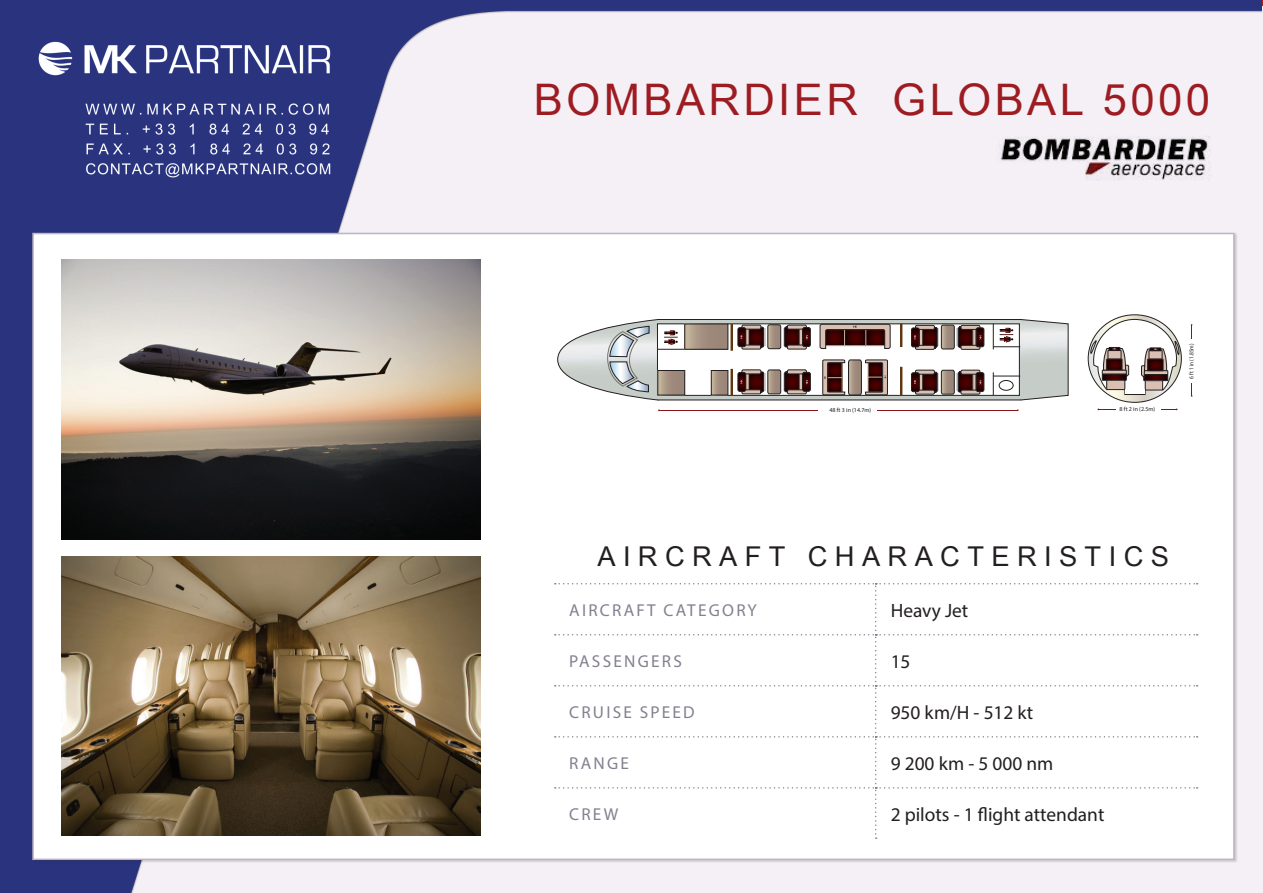
<style>
.page{position:relative;width:1263px;height:893px;background:#fff}
.page>*{position:absolute;margin:0;border:0;box-sizing:border-box;transform-origin:0 0}
.t1{font:43.5px "Arial Unicode MS";letter-spacing:.08em;color:#9d1c21}
.t2{font:27.3px "Arial Unicode MS";letter-spacing:.27em;color:#231f20}
.t3{font:19.35px "Myriad Pro";color:#231f20}
.t4{font:17.25px "Myriad Pro";letter-spacing:.13em;color:#857f8f}
.t5{font:300 condensed 6px "Abadi";color:#231f20}
.t6{font:300 condensed 6px "Abadi";color:#231f20;scale:.9 1}
</style>
<div class="page">
<img style="left:0;top:0;width:1261px;height:893px">
<div style="left:32px;top:233px;width:1202px;height:627px;background:#fff;border:2px solid #bcb6c6"></div>
<svg style="left:1088px;top:315px;width:93px;height:87px"></svg>
<hr style="left:1125px;top:390px;width:20px;height:4px;background:#fff">
<svg style="left:1097px;top:409px;width:18px;height:1px"></svg>
<svg style="left:1161px;top:409px;width:16px;height:1px"></svg>
<svg style="left:1191px;top:384px;width:1px;height:13px"></svg>
<svg style="left:1191px;top:324px;width:1px;height:14px"></svg>
<hr style="left:876px;top:410px;width:141px;height:1px;background:#851517">
<hr style="left:659px;top:410px;width:159px;height:1px;background:#851517">
<svg style="left:557px;top:319px;width:512px;height:82px"></svg>
<div style="left:731px;top:369px;width:2px;height:26px;border:1px solid #603711"></div>
<div style="left:900px;top:367px;width:2px;height:28px;border:1px solid #603711"></div>
<img style="left:61px;top:259px;width:419px;height:280px">
<img style="left:62px;top:557px;width:418px;height:279px">
<img style="left:979px;top:115px;width:246px;height:87px">
<svg style="left:555px;top:583px;width:643px;height:256px"></svg>
<h1 class="t1" style="left:534px;top:68px;width:678px">BOMBARDIER GLOBAL 5000</h1>
<p class="t5" style="left:829px;top:406px;width:43px">48 ft 3 in (14.7m)</p>
<p class="t5" style="left:1119px;top:405px;width:37px">8 ft 2 in (2.5m)</p>
<p class="t6" style="left:1188px;top:378px;width:40px;rotate:-90deg">6 ft 1 in (1.85m)</p>
<h2 class="t2" style="left:597px;top:536px;width:21px">AIR</h2>
<h2 class="t2" style="left:665px;top:536px;width:222px">CRA FT CHARA</h2>
<h2 class="t2" style="left:940px;top:536px;width:230px">CTERI STI CS</h2>
<p class="t4" style="left:569px;top:599px;width:189px">AIRCRAFT CATEGORY</p>
<p class="t3" style="left:891px;top:598px;width:79px">HEAVY JET</p>
<p class="t4" style="left:569px;top:650px;width:114px">PASSENGERS</p>
<p class="t3" style="left:891px;top:649px;width:21px">15</p>
<p class="t4" style="left:569px;top:701px;width:127px">CRUISE SPEED</p>
<p class="t3" style="left:891px;top:700px;width:144px">950 KM/H - 512 KT</p>
<p class="t4" style="left:569px;top:752px;width:61px">RANGE</p>
<p class="t3" style="left:891px;top:751px;width:164px">9 200 KM - 5 000 NM</p>
<p class="t4" style="left:569px;top:803px;width:51px">CREW</p>
<p class="t3" style="left:891px;top:802px;width:215px">2 PILOTS - 1 FLIGHT ATTENDANT</p>
</div>
